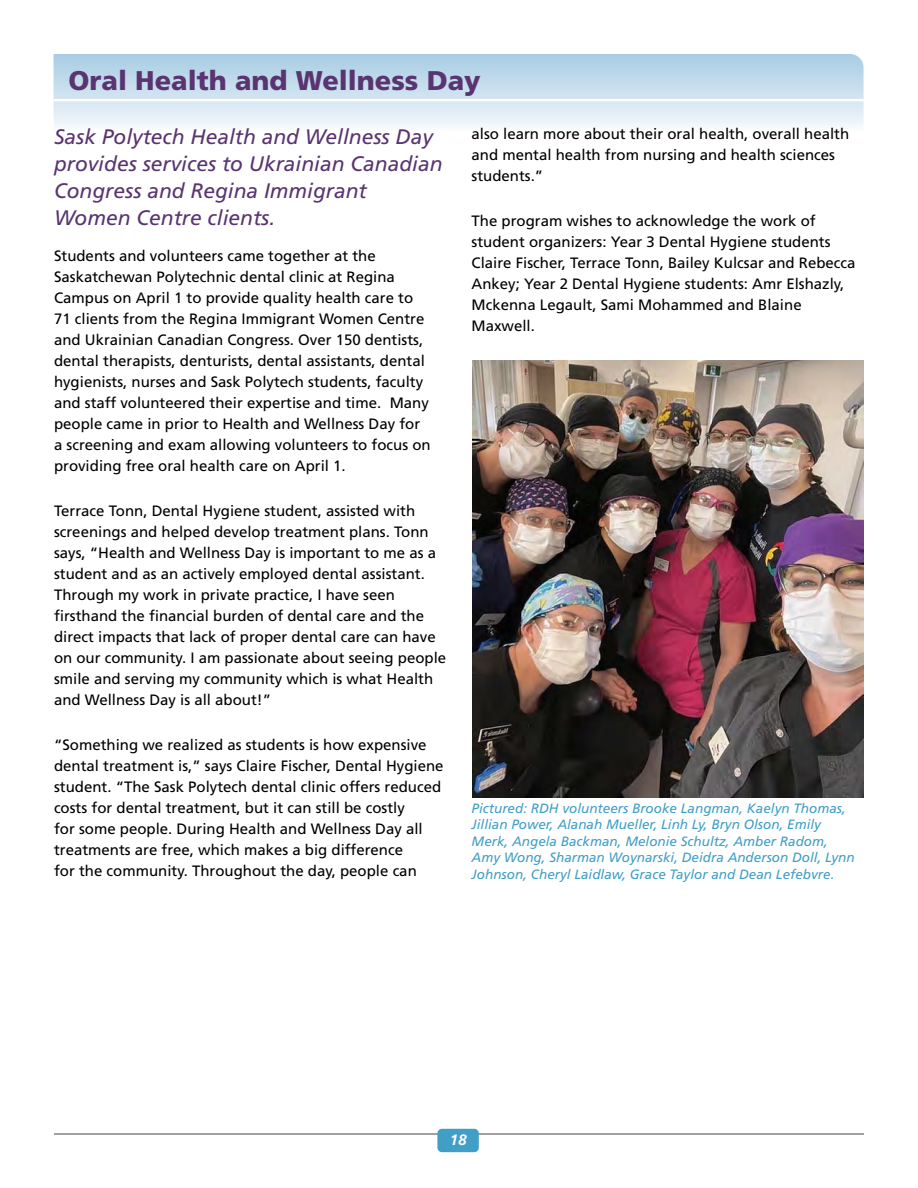
<style>
.page{position:relative;width:918px;height:1188px;background:#fff}
.page>*{position:absolute;margin:0;border:0;box-sizing:border-box;transform-origin:0 0}
.t1{font:900 27px "Frutiger LT Std";color:#5a3471}
.t2{font:italic 21px/27px "Frutiger LT Std";color:#5a3471}
.t3{font:15px/21px "Frutiger LT Std";color:#000}
.t4{font:italic 700 15px "Frutiger LT Std";color:#fff}
.t5{font:italic 13.5px/16.5px "Frutiger LT Std";color:#419fc7}
</style>
<div class="page">
<hr style="left:54px;top:1133px;width:392px;height:2px;background:#808285">
<hr style="left:472px;top:1133px;width:392px;height:2px;background:#808285">
<div style="left:437px;top:1129px;width:42px;height:23px;background:#419fc7;border-radius:4px"></div>
<svg style="left:54px;top:54px;width:810px;height:72px;background:#cbe0ee"></svg>
<hr style="left:54px;top:99px;width:810px;height:2px;background:#fff">
<img style="left:473px;top:361px;width:391px;height:436px">
<h1 class="t1" style="left:69px;top:65px;width:414px">Oral Health and Wellness Day</h1>
<h2 class="t2" style="left:54px;top:124px;width:390px">Sask Polytech Health and Wellness Day provides services to Ukrainian Canadian Congress and Regina Immigrant Women Centre clients.</h2>
<p class="t3" style="left:54px;top:246px;width:378px">Students and volunteers came together at the Saskatchewan Polytechnic dental clinic at Regina Campus on April 1 to provide quality health care to 71 clients from the Regina Immigrant Women Centre and Ukrainian Canadian Congress. Over 150 dentists, dental therapists, denturists, dental assistants, dental hygienists, nurses and Sask Polytech students, faculty and staff volunteered their expertise and time. Many people came in prior to Health and Wellness Day for a screening and exam allowing volunteers to focus on providing free oral health care on April 1.</p>
<p class="t3" style="left:54px;top:501px;width:394px">Terrace Tonn, Dental Hygiene student, assisted with screenings and helped develop treatment plans. Tonn says, “Health and Wellness Day is important to me as a student and as an actively employed dental assistant.<br>Through my work in private practice, I have seen firsthand the financial burden of dental care and the direct impacts that lack of proper dental care can have on our community. I am passionate about seeing people smile and serving my community which is what Health and Wellness Day is all about!”</p>
<p class="t3" style="left:54px;top:735px;width:391px">“Something we realized as students is how expensive dental treatment is,” says Claire Fischer, Dental Hygiene student. “The Sask Polytech dental clinic offers reduced costs for dental treatment, but it can still be costly<br>for some people. During Health and Wellness Day all treatments are free, which makes a big difference<br>for the community. Throughout the day, people can</p>
<p class="t3" style="left:472px;top:124px;width:379px">also learn more about their oral health, overall health and mental health from nursing and health sciences students.”</p>
<p class="t3" style="left:472px;top:211px;width:386px">The program wishes to acknowledge the work of student organizers: Year 3 Dental Hygiene students Claire Fischer, Terrace Tonn, Bailey Kulcsar and Rebecca Ankey; Year 2 Dental Hygiene students: Amr Elshazly, Mckenna Legault, Sami Mohammed and Blaine Maxwell.</p>
<p class="t5" style="left:472px;top:800px;width:385px">Pictured: RDH volunteers Brooke Langman, Kaelyn Thomas, Jillian Power, Alanah Mueller, Linh Ly, Bryn Olson, Emily Merk, Angela Backman, Melonie Schultz, Amber Radom, Amy Wong, Sharman Woynarski, Deidra Anderson Doll, Lynn Johnson, Cheryl Laidlaw, Grace Taylor and Dean Lefebvre.</p>
<p class="t4" style="left:450px;top:1131px;width:18px">18</p>
</div>
